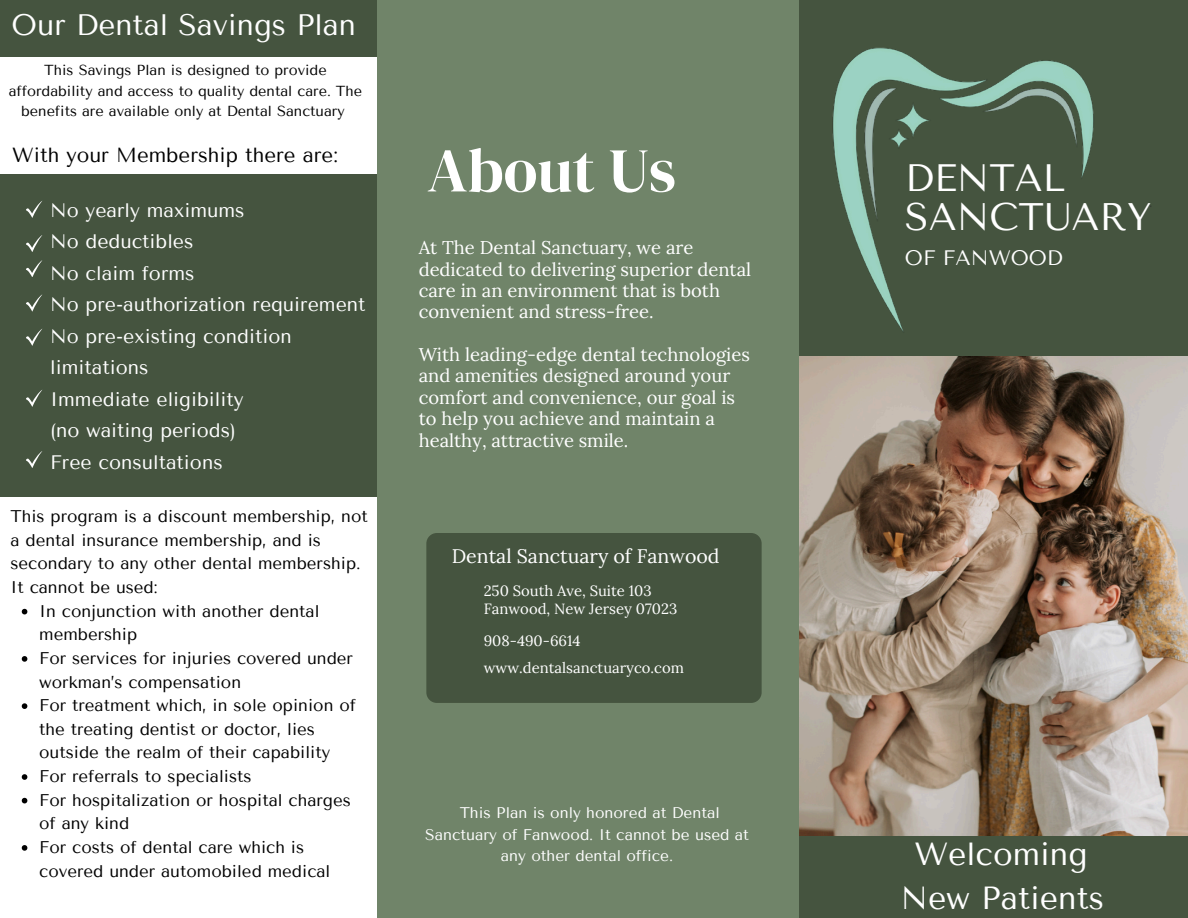
<style>
.page{position:relative;width:1188px;height:918px;background:#fff}
.page>*{position:absolute;margin:0;border:0;box-sizing:border-box;transform-origin:0 0}
.t1{font:62.1px "DM Serif Display";color:#fff}
.t2{font:38.25px "Tenor Sans";color:#fff}
.t3{font:38.1px "Tenor Sans";color:#fff}
.t4{font:31.95px/43.8px "Tenor Sans";color:#fff;text-align:center}
.t5{font:29.55px "Tenor Sans";color:#fff}
.t6{font:20.85px "Tenor Sans";color:#fff}
.t7{font:20.4px "Tenor Sans";color:#000}
.t8{font:19.5px/31.5px "Tenor Sans";color:#fff}
.t9{font:19.5px "Lora";color:#fff}
.t10{font:18.45px/21.3px "Lora";color:#fff}
.t11{font:16.8px/23.7px "Tenor Sans";color:#000}
.t12{font:15.45px/21.3px "Tenor Sans";color:#fff;text-align:center}
.t13{font:14.85px "Lora";color:#fff}
.t14{font:14.55px/20.2px "Tenor Sans";color:#000;text-align:center}
</style>
<div class="page">
<div style="left:791px;top:0;width:397px;height:357px;background:#45543f"></div>
<img style="left:799px;top:357px;width:389px;height:479px">
<img style="left:822px;top:47px;width:338px;height:350px">
<div style="left:887px;top:137px;width:167px;height:167px;background:#45543f;border-radius:50%"></div>
<div style="left:913px;top:143px;width:160px;height:161px;background:#45543f;border-radius:50%"></div>
<div style="left:949px;top:180px;width:223px;height:132px;background:#45543f;border-radius:50%"></div>
<div style="left:788px;top:836px;width:400px;height:82px;background:#45543f"></div>
<div style="left:0;top:0;width:396px;height:56px;background:#45543f"></div>
<div style="left:0;top:174px;width:382px;height:323px;background:#45543f"></div>
<div style="left:377px;top:0;width:422px;height:918px;background:#708469"></div>
<div style="left:426px;top:533px;width:336px;height:170px;background:#45543f;border-radius:10px"></div>
<svg style="left:26px;top:201px;width:16px;height:17px"></svg>
<svg style="left:22px;top:609px;width:5px;height:5px"></svg>
<svg style="left:22px;top:656px;width:5px;height:6px"></svg>
<svg style="left:22px;top:703px;width:5px;height:6px"></svg>
<svg style="left:22px;top:774px;width:5px;height:6px"></svg>
<svg style="left:22px;top:798px;width:5px;height:5px"></svg>
<svg style="left:22px;top:845px;width:5px;height:6px"></svg>
<svg style="left:26px;top:235px;width:17px;height:17px"></svg>
<svg style="left:26px;top:260px;width:17px;height:17px"></svg>
<svg style="left:26px;top:294px;width:17px;height:17px"></svg>
<svg style="left:26px;top:329px;width:16px;height:16px"></svg>
<svg style="left:26px;top:390px;width:16px;height:16px"></svg>
<svg style="left:26px;top:451px;width:17px;height:17px"></svg>
<h6 class="t5" style="left:12px;top:7px;width:346px">Our Dental Savings Plan</h6>
<h4 class="t14" style="left:9px;top:60px;width:355px">This Savings Plan is designed to provide affordability and access to quality dental care. The benefits are available only at Dental Sanctuary</h4>
<h4 class="t7" style="left:12px;top:143px;width:327px">With your Membership there are:</h4>
<p class="t8" style="left:50px;top:194px;width:317px">No yearly maximums<br>No deductibles<br>No claim forms<br>No pre-authorization requirement<br>No pre-existing condition limitations<br>Immediate eligibility<br>(no waiting periods)<br>Free consultations</p>
<p class="t11" style="left:11px;top:505px;width:359px">This program is a discount membership, not a dental insurance membership, and is secondary to any other dental membership.</p>
<p class="t11" style="left:11px;top:576px;width:149px">It cannot be used:</p>
<p class="t11" style="left:39px;top:599px;width:282px">In conjunction with another dental membership</p>
<p class="t11" style="left:39px;top:646px;width:315px">For services for injuries covered under workman’s compensation</p>
<p class="t11" style="left:39px;top:694px;width:318px">For treatment which, in sole opinion of the treating dentist or doctor, lies outside the realm of their capability</p>
<p class="t11" style="left:39px;top:765px;width:214px">For referrals to specialists</p>
<p class="t11" style="left:39px;top:788px;width:313px">For hospitalization or hospital charges of any kind</p>
<p class="t11" style="left:39px;top:835px;width:293px">For costs of dental care which is covered under automobiled medical</p>
<p class="t1" style="left:427px;top:127px;width:250px">About Us</p>
<p class="t10" style="left:419px;top:237px;width:334px">At The Dental Sanctuary, we are dedicated to delivering superior dental care in an environment that is both convenient and stress-free.</p>
<p class="t10" style="left:419px;top:344px;width:333px">With leading-edge dental technologies and amenities designed around your comfort and convenience, our goal is to help you achieve and maintain a healthy, attractive smile.</p>
<h5 class="t9" style="left:452px;top:544px;width:269px">Dental Sanctuary of Fanwood</h5>
<p class="t13" style="left:484px;top:581px;width:169px">250 South Ave, Suite 103</p>
<p class="t13" style="left:484px;top:599px;width:195px">Fanwood, New Jersey 07023</p>
<h3 class="t13" style="left:484px;top:631px;width:98px">908-490-6614</h3>
<h5 class="t13" style="left:484px;top:658px;width:202px">www.dentalsanctuaryco.com</h5>
<p class="t12" style="left:425px;top:802px;width:325px">This Plan is only honored at Dental<br>Sanctuary of Fanwood. It cannot be used at any other dental office.</p>
<h2 class="t3" style="left:905px;top:155px;width:162px">DENTAL</h2>
<h2 class="t2" style="left:905px;top:195px;width:248px">SANCTUARY</h2>
<h1 class="t6" style="left:905px;top:246px;width:160px">OF FANWOOD</h1>
<p class="t4" style="left:901px;top:832px;width:205px">Welcoming<br>New Patients</p>
</div>
